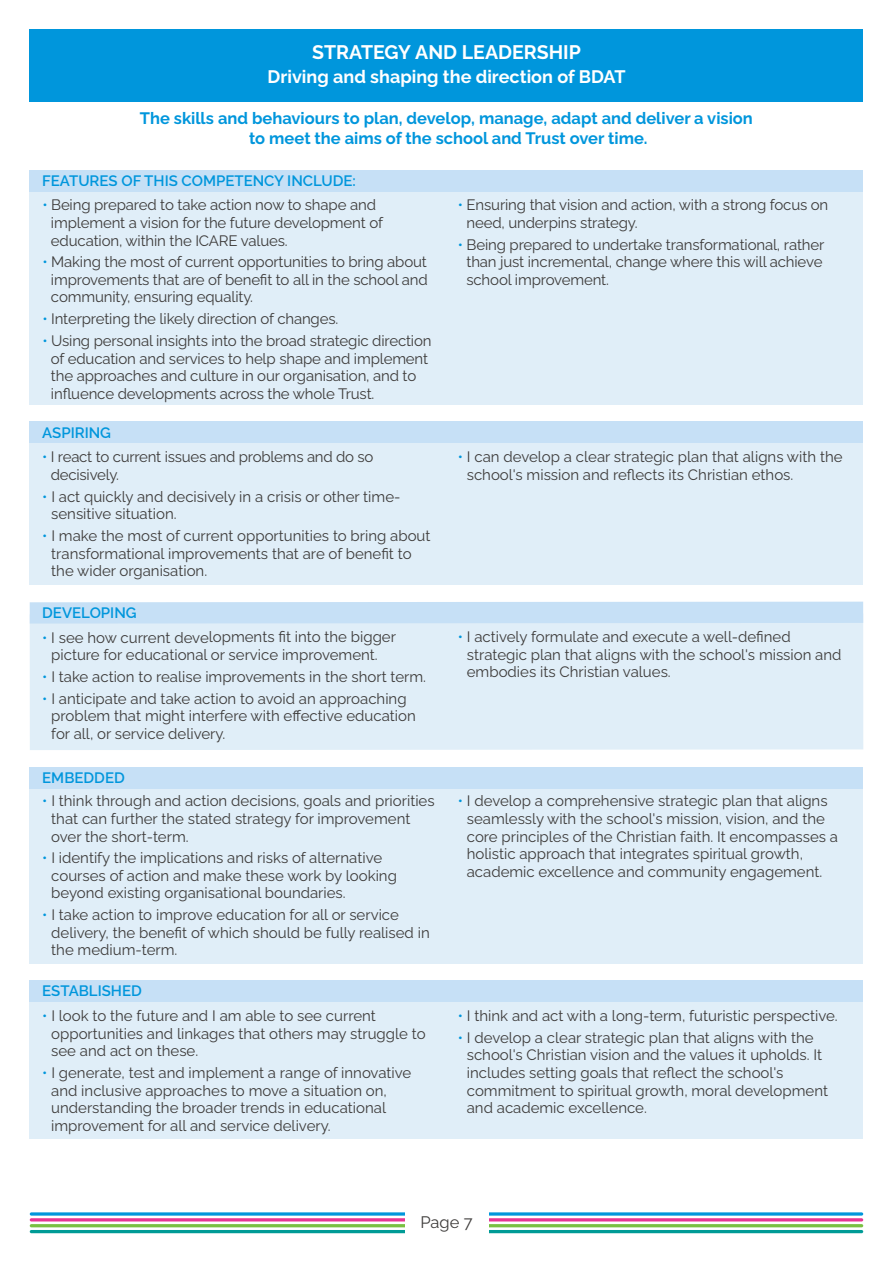
<style>
.page{position:relative;width:893px;height:1263px;background:#fff}
.page>*{position:absolute;margin:0;border:0;box-sizing:border-box;transform-origin:0 0}
.t1{font:700 19.5px "Raleway";color:#fff}
.t2{font:700 18px "Raleway";color:#fff}
.t3{font:700 16.5px/20px "Raleway";color:#0096dc;text-align:center}
.t4{font:16.5px "Raleway";color:#3d3b3a}
.t5{font:15px/17.5px "Raleway";color:#3d3b3a}
.t6{font:600 15px "Raleway";color:#0096dc}
.s1{color:#0096dc}
</style>
<div class="page">
<div style="left:30px;top:176px;width:833px;height:228px;background:#e0eef8"></div>
<div style="left:30px;top:170px;width:833px;height:22px;background:#c6e0f6"></div>
<div style="left:30px;top:430px;width:833px;height:154px;background:#e0eef8"></div>
<div style="left:30px;top:421px;width:833px;height:22px;background:#c6e0f6"></div>
<div style="left:30px;top:623px;width:833px;height:127px;background:#e0eef8"></div>
<div style="left:30px;top:602px;width:833px;height:21px;background:#c6e0f6"></div>
<div style="left:30px;top:782px;width:833px;height:182px;background:#e0eef8"></div>
<div style="left:30px;top:767px;width:833px;height:21px;background:#c6e0f6"></div>
<div style="left:30px;top:999px;width:833px;height:139px;background:#e0eef8"></div>
<div style="left:30px;top:981px;width:833px;height:21px;background:#c6e0f6"></div>
<div style="left:30px;top:30px;width:833px;height:72px;background:#0096dc"></div>
<hr style="left:30px;top:1212px;width:833px;height:3px;background:#0096dc;border-radius:2px">
<hr style="left:30px;top:1218px;width:833px;height:3px;background:#e73493;border-radius:2px">
<hr style="left:30px;top:1224px;width:833px;height:3px;background:#7ac041;border-radius:2px">
<hr style="left:30px;top:1230px;width:833px;height:3px;background:#009b96;border-radius:2px">
<div style="left:405px;top:1203px;width:83px;height:38px;background:#fff"></div>
<h1 class="t1" style="left:312px;top:44px;width:270px">STRATEGY AND LEADERSHIP</h1>
<p class="t2" style="left:268px;top:70px;width:359px">Driving and shaping the direction of BDAT</p>
<p class="t3" style="left:140px;top:109px;width:615px">The skills and behaviours to plan, develop, manage, adapt and deliver a vision to meet the aims of the school and Trust over time.</p>
<p class="t6" style="left:42px;top:172px;width:315px">FEATURES OF THIS COMPETENCY INCLUDE:</p>
<p class="t5" style="left:51px;top:198px;width:333px;text-indent:-9px"><span class="s1">•</span> Being prepared to take action now to shape and implement a vision for the future development of education, within the ICARE values.</p>
<p class="t5" style="left:51px;top:255px;width:378px;text-align:justify;text-indent:-9px"><span class="s1">•</span> Making the most of current opportunities to bring about improvements that are of benefit to all in the school and community, ensuring equality.</p>
<p class="t5" style="left:42px;top:312px;width:297px"><span class="s1">•</span> Interpreting the likely direction of changes.</p>
<p class="t5" style="left:51px;top:333px;width:382px;text-indent:-9px"><span class="s1">•</span> Using personal insights into the broad strategic direction of education and services to help shape and implement the approaches and culture in our organisation, and to influence developments across the whole Trust.</p>
<p class="t5" style="left:466px;top:198px;width:363px;text-indent:-9px"><span class="s1">•</span> Ensuring that vision and action, with a strong focus on need, underpins strategy.</p>
<p class="t5" style="left:466px;top:237px;width:359px;text-indent:-9px"><span class="s1">•</span> Being prepared to undertake transformational, rather than just incremental, change where this will achieve school improvement.</p>
<p class="t6" style="left:42px;top:424px;width:70px">ASPIRING</p>
<p class="t5" style="left:51px;top:450px;width:324px;text-indent:-9px"><span class="s1">•</span> I react to current issues and problems and do so decisively.</p>
<p class="t5" style="left:51px;top:489px;width:351px;text-indent:-9px"><span class="s1">•</span> I act quickly and decisively in a crisis or other time&shy;sensitive situation.</p>
<p class="t5" style="left:51px;top:528px;width:381px;text-indent:-9px"><span class="s1">•</span> I make the most of current opportunities to bring about transformational improvements that are of benefit to the wider organisation.</p>
<p class="t6" style="left:42px;top:604px;width:96px">DEVELOPING</p>
<p class="t5" style="left:51px;top:630px;width:346px;text-indent:-9px"><span class="s1">•</span> I see how current developments fit into the bigger picture for educational or service improvement.</p>
<p class="t5" style="left:42px;top:669px;width:385px"><span class="s1">•</span> I take action to realise improvements in the short term.</p>
<p class="t5" style="left:51px;top:691px;width:366px;text-indent:-9px"><span class="s1">•</span> I anticipate and take action to avoid an approaching problem that might interfere with e-ective education for all, or service delivery.</p>
<p class="t6" style="left:42px;top:769px;width:84px">EMBEDDED</p>
<p class="t5" style="left:51px;top:794px;width:385px;text-indent:-9px"><span class="s1">•</span> I think through and action decisions, goals and priorities that can further the stated strategy for improvement over the short-term.</p>
<p class="t5" style="left:51px;top:851px;width:347px;text-indent:-9px"><span class="s1">•</span> I identify the implications and risks of alternative courses of action and make these work by looking beyond existing organisational boundaries.</p>
<p class="t5" style="left:51px;top:907px;width:380px;text-indent:-9px"><span class="s1">•</span> I take action to improve education for all or service delivery, the benefit of which should be fully realised in the medium-term.</p>
<p class="t6" style="left:42px;top:982px;width:101px">ESTABLISHED</p>
<p class="t5" style="left:51px;top:1008px;width:376px;text-indent:-9px"><span class="s1">•</span> I look to the future and I am able to see current opportunities and linkages that others may struggle to see and act on these.</p>
<p class="t5" style="left:51px;top:1065px;width:362px;text-indent:-9px"><span class="s1">•</span> I generate, test and implement a range of innovative and inclusive approaches to move a situation on, understanding the broader trends in educational improvement for all and service delivery.</p>
<p class="t5" style="left:467px;top:450px;width:377px;text-indent:-9px"><span class="s1">•</span> I can develop a clear strategic plan that aligns with the school's mission and reflects its Christian ethos.</p>
<p class="t5" style="left:467px;top:629px;width:376px;text-indent:-9px"><span class="s1">•</span> I actively formulate and execute a well-defined strategic plan that aligns with the school's mission and embodies its Christian values.</p>
<p class="t5" style="left:467px;top:794px;width:373px;text-indent:-9px"><span class="s1">•</span> I develop a comprehensive strategic plan that aligns seamlessly with the school's mission, vision, and the core principles of the Christian faith. It encompasses a holistic approach that integrates spiritual growth, academic excellence and community engagement.</p>
<p class="t5" style="left:458px;top:1008px;width:381px"><span class="s1">•</span> I think and act with a long-term, futuristic perspective.</p>
<p class="t5" style="left:467px;top:1030px;width:363px;text-indent:-9px"><span class="s1">•</span> I develop a clear strategic plan that aligns with the school's Christian vision and the values it upholds. It includes setting goals that reflect the school's commitment to spiritual growth, moral development and academic excellence.</p>
<p class="t4" style="left:420px;top:1216px;width:54px">Page 7</p>
</div>
